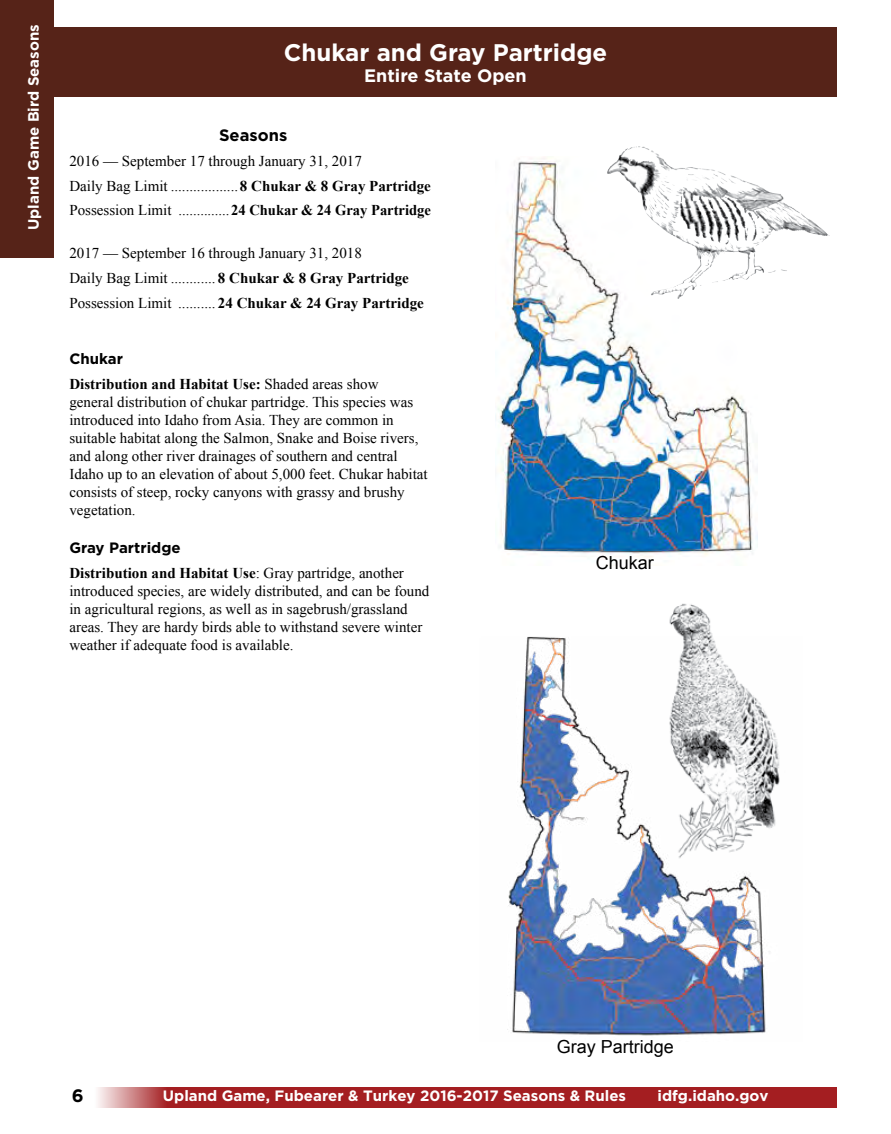
<style>
.page{position:relative;width:891px;height:1134px;background:#fff}
.page>*{position:absolute;margin:0;border:0;box-sizing:border-box;transform-origin:0 0}
.t1{font:700 24px "Gotham";color:#fff}
.t2{font:18px "Arial";color:#000}
.t3{font:700 18px "Gotham";color:#fff}
.t4{font:700 18px "Gotham";color:#000}
.t5{font:700 16.5px "Gotham";color:#000}
.t6{font:15px/18px "Times New Roman";color:#000}
.t7{font:700 15px "Gotham";color:#fff}
.t8{font:700 15px "Gotham";color:#000}
.s1{font-weight:700}
</style>
<div class="page">
<div style="left:94px;top:1087px;width:743px;height:20px;background:#a41e21"></div>
<img style="left:497px;top:158px;width:260px;height:400px">
<img style="left:669px;top:603px;width:43px;height:32px">
<img style="left:606px;top:146px;width:141px;height:140px">
<img style="left:507px;top:635px;width:273px;height:401px">
<div style="left:54px;top:27px;width:783px;height:69px;background:#562318"></div>
<div style="left:0;top:0;width:54px;height:258px;background:#562318"></div>
<p class="t7" style="left:25px;top:230px;width:207px;rotate:-90deg">Upland Game Bird Seasons</p>
<h1 class="t1" style="left:284px;top:38px;width:325px">Chukar and Gray Partridge</h1>
<p class="t3" style="left:364px;top:66px;width:164px">Entire State Open</p>
<p class="t5" style="left:219px;top:126px;width:70px">Seasons</p>
<p class="t6" style="left:69px;top:148px;width:363px;line-height:24.8px">2016 — September 17 through January 31, 2017<br>Daily Bag Limit ..................<span class="s1">8 Chukar &amp; 8 Gray Partridge<br></span>Possession Limit ..............<span class="s1">24 Chukar &amp; 24 Gray Partridge</span></p>
<p class="t6" style="left:69px;top:240px;width:356px;line-height:24.8px">2017 — September 16 through January 31, 2018<br>Daily Bag Limit ............ <span class="s1">8 Chukar &amp; 8 Gray Partridge<br></span>Possession Limit .......... <span class="s1">24 Chukar &amp; 24 Gray Partridge</span></p>
<p class="t8" style="left:69px;top:350px;width:55px">Chukar</p>
<p class="t6" style="left:69px;top:374px;width:360px"><span class="s1">Distribution and Habitat Use:</span> Shaded areas show<br>general distribution of chukar partridge. This species was introduced into Idaho from Asia. They are common in suitable habitat along the Salmon, Snake and Boise rivers, and along other river drainages of southern and central Idaho up to an elevation of about 5,000 feet. Chukar habitat consists of steep, rocky canyons with grassy and brushy vegetation.</p>
<p class="t8" style="left:69px;top:539px;width:113px">Gray Partridge</p>
<p class="t6" style="left:69px;top:563px;width:361px"><span class="s1">Distribution and Habitat Use</span>: Gray partridge, another introduced species, are widely distributed, and can be found in agricultural regions, as well as in sagebrush/grassland areas. They are hardy birds able to withstand severe winter weather if adequate food is available.</p>
<p class="t2" style="left:596px;top:550px;width:60px">Chukar</p>
<p class="t2" style="left:557px;top:1035px;width:119px">Gray Partridge</p>
<p class="t4" style="left:72px;top:1085px;width:13px">6</p>
<p class="t7" style="left:163px;top:1087px;width:465px">Upland Game, Fubearer &amp; Turkey 2016-2017 Seasons &amp; Rules</p>
<p class="t7" style="left:658px;top:1087px;width:113px">idfg.idaho.gov</p>
</div>
